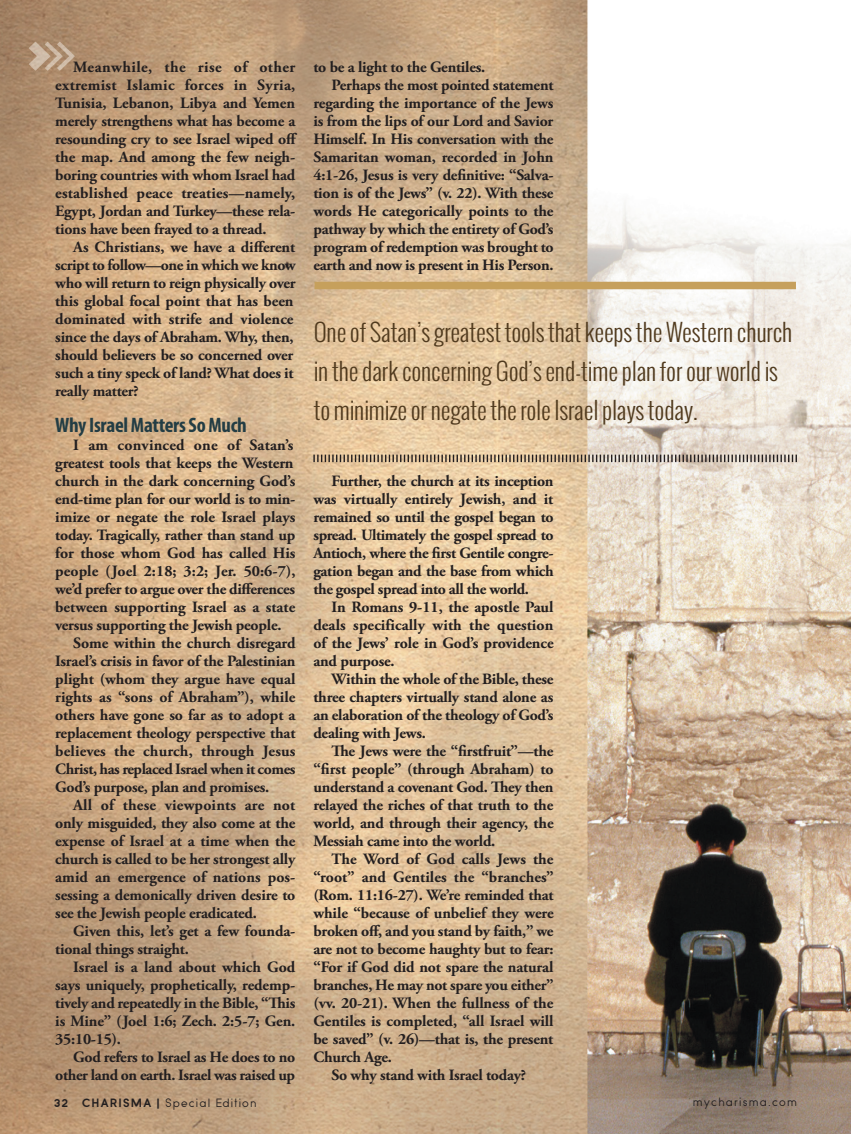
<style>
.page{position:relative;width:851px;height:1134px;background:#fff}
.page>*{position:absolute;margin:0;border:0;box-sizing:border-box;transform-origin:0 0}
.FEATURES-Pull_Quote{font:300 24px/39px "Oswald";letter-spacing:-.01em;color:#503a1e}
.FEATURES-Body_head{font:700 condensed 21px "Myriad Pro";letter-spacing:-.015em;color:#233d44}
.BODY_TEXT{font:700 15.75px/18px "Adobe Garamond Pro";letter-spacing:-.015em;color:#231f20;text-align:justify}
.t1{font:12px "Sofia";letter-spacing:.1em;color:#231f20}
.s1{font-weight:700}
</style>
<div class="page">
<img style="left:0;top:0;width:850px;height:1134px">
<div style="left:314px;top:282px;width:481px;height:7px;background:#c6a05c"></div>
<svg style="left:313px;top:455px;width:483px;height:7px;background:#9d8e7c"></svg>
<p class="BODY_TEXT" style="left:55px;top:58px;width:243px;text-align:left;text-indent:18px">Meanwhile, the rise of other extremist Islamic forces in Syria, Tunisia, Lebanon, Libya and Yemen merely strengthens what has become a resounding cry to see Israel wiped off the map. And among the few neigh&shy;boring countries with whom Israel had established peace treaties—namely, Egypt, Jordan and Turkey—these rela&shy;tions have been frayed to a thread.</p>
<p class="BODY_TEXT" style="left:55px;top:238px;width:242px;text-align:left;text-indent:18px">As Christians, we have a different script to follow—one in which we know who will return to reign physically over this global focal point that has been dominated with strife and violence since the days of Abraham. Why, then, should believers be so concerned over such a tiny speck of land? What does it really matter?</p>
<p class="FEATURES-Body_head" style="left:55px;top:412px;width:193px">Why Israel Matters So Much</p>
<p class="BODY_TEXT" style="left:55px;top:436px;width:242px;text-align:left;text-indent:18px">I am convinced one of Satan’s greatest tools that keeps the Western church in the dark concerning God’s end-time plan for our world is to min&shy;imize or negate the role Israel plays today. Tragically, rather than stand up for those whom God has called His people (Joel 2:18; 3:2; Jer. 50:6-7), we’d prefer to argue over the differences between supporting Israel as a state versus supporting the Jewish people.</p>
<p class="BODY_TEXT" style="left:55px;top:634px;width:242px;text-indent:18px">Some within the church disregard Israel’s crisis in favor of the Palestinian plight (whom they argue have equal rights as “sons of Abraham”), while others have gone so far as to adopt a replacement theology perspective that believes the church, through Jesus Christ, has replaced Israel when it comes God’s purpose, plan and promises.</p>
<p class="BODY_TEXT" style="left:55px;top:796px;width:242px;text-indent:18px">All of these viewpoints are not only misguided, they also come at the expense of Israel at a time when the church is called to be her strongest ally amid an emergence of nations pos&shy;sessing a demonically driven desire to see the Jewish people eradicated.</p>
<p class="BODY_TEXT" style="left:55px;top:922px;width:242px;text-indent:18px">Given this, let’s get a few founda&shy;tional things straight.</p>
<p class="BODY_TEXT" style="left:55px;top:958px;width:242px;text-indent:18px">Israel is a land about which God says uniquely, prophetically, redemp&shy;tively and repeatedly in the Bible, “This is Mine” (Joel 1:6; Zech. 2:5-7; Gen.<br>35:10-15).</p>
<p class="BODY_TEXT" style="left:55px;top:1048px;width:241px;text-align:right">God refers to Israel as He does to no other land on earth. Israel was raised up</p>
<p class="BODY_TEXT" style="left:313px;top:58px;width:173px">to be a light to the Gentiles.</p>
<p class="BODY_TEXT" style="left:313px;top:76px;width:242px;text-indent:18px">Perhaps the most pointed statement regarding the importance of the Jews is from the lips of our Lord and Savior Himself. In His conversation with the Samaritan woman, recorded in John 4:1-26, Jesus is very definitive: “Salva&shy;tion is of the Jews” (v. 22). With these words He categorically points to the pathway by which the entirety of God’s program of redemption was brought to earth and now is present in His Person.</p>
<p class="FEATURES-Pull_Quote" style="left:314px;top:313px;width:480px">One of Satan’s greatest tools that keeps the Western church in the dark concerning God’s end-time plan for our world is to minimize or negate the role Israel plays today.</p>
<p class="BODY_TEXT" style="left:313px;top:472px;width:242px;text-indent:18px">Further, the church at its inception was virtually entirely Jewish, and it remained so until the gospel began to spread. Ultimately the gospel spread to Antioch, where the first Gentile congre&shy;gation began and the base from which the gospel spread into all the world.</p>
<p class="BODY_TEXT" style="left:313px;top:598px;width:242px;text-indent:18px">In Romans 9-11, the apostle Paul deals specifically with the question of the Jews’ role in God’s providence and purpose.</p>
<p class="BODY_TEXT" style="left:313px;top:670px;width:242px;text-indent:18px">Within the whole of the Bible, these three chapters virtually stand alone as an elaboration of the theology of God’s dealing with Jews.</p>
<p class="BODY_TEXT" style="left:313px;top:742px;width:242px;text-indent:18px">The Jews were the “firstfruit”—the “first people” (through Abraham) to understand a covenant God. They then relayed the riches of that truth to the world, and through their agency, the Messiah came into the world.</p>
<p class="BODY_TEXT" style="left:313px;top:850px;width:242px;text-indent:18px">The Word of God calls Jews the “root” and Gentiles the “branches” (Rom. 11:16-27). We’re reminded that while “because of unbelief they were broken off, and you stand by faith,” we are not to become haughty but to fear: “For if God did not spare the natural branches, He may not spare you either” (vv. 20-21). When the fullness of the Gentiles is completed, “all Israel will be saved” (v. 26)—that is, the present Church Age.</p>
<p class="BODY_TEXT" style="left:331px;top:1066px;width:196px">So why stand with Israel today?</p>
<p class="t1" style="left:54px;top:1096px;width:204px"><span class="s1">32 CHARISMA |</span> Special Edition</p>
<p class="t1" style="left:692px;top:1095px;width:106px">mycharisma.com</p>
</div>
